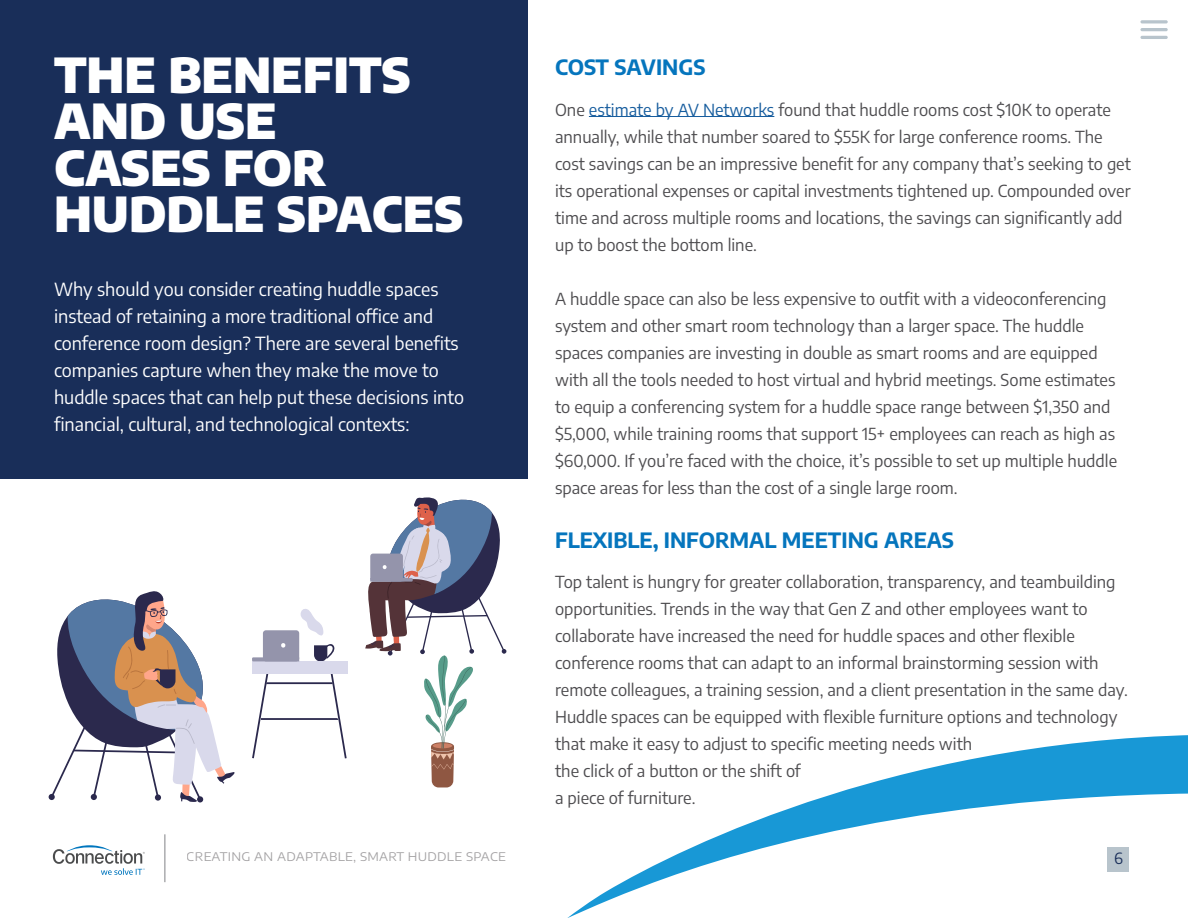
<style>
.page{position:relative;width:1188px;height:918px;background:#fff}
.page>*{position:absolute;margin:0;border:0;box-sizing:border-box;transform-origin:0 0}
.Section_Title{font:900 48px/46.5px "Encode Sans";color:#fff}
.Intro{font:700 21px "Encode Sans";color:#0575bd}
.Intro-2{font:18px/27px "Encode Sans";color:#fff}
.Intro-3{font:16.5px/27px "Encode Sans";color:#4d4c4f}
.t1{font:15.45px "Encode Sans";color:#192e59}
.t2{font:11.85px "Encode Sans Expanded";letter-spacing:.02em;color:#676467}
.s1{color:#175d9e}
</style>
<div class="page">
<hr style="left:1140px;top:20px;width:28px;height:3px;background:#b8c4cc;border-radius:2px">
<hr style="left:1140px;top:28px;width:28px;height:3px;background:#b8c4cc;border-radius:2px">
<hr style="left:1140px;top:36px;width:28px;height:3px;background:#b8c4cc;border-radius:2px">
<div style="left:0;top:0;width:527px;height:478px;background:#192e59"></div>
<svg style="left:567px;top:735px;width:621px;height:183px"></svg>
<hr style="left:589px;top:116px;width:185px;height:1px;background:#175d9e">
<div style="left:252px;top:661px;width:96px;height:13px;background:#d9d9eb"></div>
<div style="left:263px;top:630px;width:36px;height:31px;background:#9494ab;border-radius:3px"></div>
<svg style="left:252px;top:642px;width:95px;height:116px"></svg>
<svg style="left:300px;top:609px;width:23px;height:27px"></svg>
<svg style="left:365px;top:497px;width:141px;height:290px"></svg>
<svg style="left:49px;top:591px;width:186px;height:211px"></svg>
<svg style="left:53px;top:845px;width:92px;height:30px"></svg>
<hr style="left:165px;top:834px;width:1px;height:48px;background:#818386">
<p class="Section_Title" style="left:54px;top:48px;width:411px">THE BENEFITS<br>AND USE<br>CASES FOR<br>HUDDLE SPACES</p>
<p class="Intro" style="left:555px;top:52px;width:152px">COST SAVINGS</p>
<p class="Intro-3" style="left:555px;top:95px;width:577px">One <span class="s1">estimate by AV Networks</span> found that huddle rooms cost $10K to operate annually, while that number soared to $55K for large conference rooms. The cost savings can be an impressive benefit for any company that’s seeking to get its operational expenses or capital investments tightened up. Compounded over time and across multiple rooms and locations, the savings can significantly add up to boost the bottom line.</p>
<p class="Intro-3" style="left:555px;top:284px;width:564px">A huddle space can also be less expensive to outfit with a videoconferencing system and other smart room technology than a larger space. The huddle spaces companies are investing in double as smart rooms and are equipped with all the tools needed to host virtual and hybrid meetings. Some estimates to equip a conferencing system for a huddle space range between $1,350 and $5,000, while training rooms that support 15+ employees can reach as high as $60,000. If you’re faced with the choice, it’s possible to set up multiple huddle space areas for less than the cost of a single large room.</p>
<p class="Intro" style="left:555px;top:524px;width:400px">FLEXIBLE, INFORMAL MEETING AREAS</p>
<p class="Intro-3" style="left:555px;top:568px;width:574px">Top talent is hungry for greater collaboration, transparency, and teambuilding opportunities. Trends in the way that Gen Z and other employees want to collaborate have increased the need for huddle spaces and other flexible conference rooms that can adapt to an informal brainstorming session with remote colleagues, a training session, and a client presentation in the same day.<br>Huddle spaces can be equipped with flexible furniture options and technology that make it easy to adjust to specific meeting needs with<br>the click of a button or the shift of<br>a piece of furniture.</p>
<p class="Intro-2" style="left:54px;top:275px;width:412px">Why should you consider creating huddle spaces instead of retaining a more traditional office and conference room design? There are several benefits companies capture when they make the move to huddle spaces that can help put these decisions into financial, cultural, and technological contexts:</p>
<p class="t2" style="left:187px;top:848px;width:321px">CREATING AN ADAPTABLE, SMART HUDDLE SPACE</p>
<p class="t1" style="left:1114px;top:848px;width:10px">6</p>
</div>
